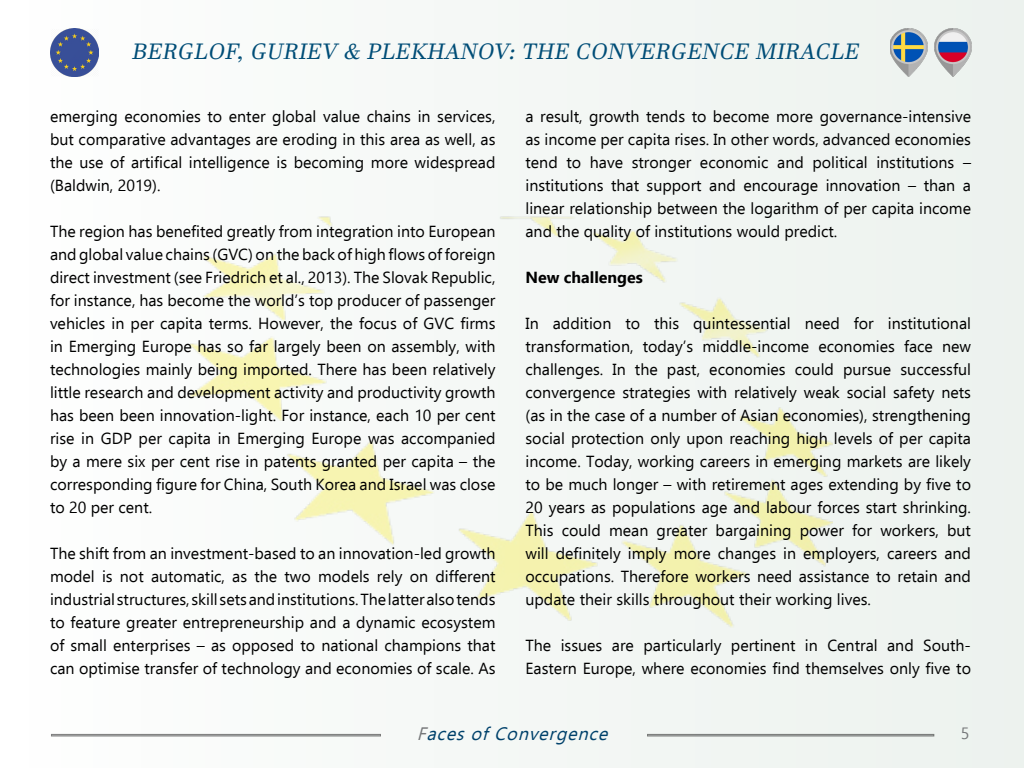
<style>
.page{position:relative;width:1024px;height:768px;background:#f4f8f5}
.page>*{position:absolute;margin:0;border:0;box-sizing:border-box;transform-origin:0 0}
.t1{font:italic 22px "Javanese Text";color:#004d77}
.t2{font:italic 18px "Ebrima";color:#00416b}
.t3{font:16px/23px "Ebrima";color:#000;text-align:justify}
.t4{font:700 16px "Ebrima";color:#000}
.t5{font:16px "Ebrima";color:#757779}
.s1{color:#757779}
</style>
<div class="page">
<img style="left:191px;top:216px;width:642px;height:411px">
<img style="left:50px;top:28px;width:49px;height:48px">
<img style="left:934px;top:28px;width:38px;height:48px">
<img style="left:890px;top:28px;width:37px;height:48px">
<h1 class="t1" style="left:131px;top:39px;width:737px">BERGLOF,GURIEV &amp; PLEKHANOV:THECONVERGENCEMIRACLE</h1>
<p class="t3" style="left:50px;top:105px;width:447px">emerging economies to enter global value chains in services, but comparative advantages are eroding in this area as well, as the use of artifical intelligence is becoming more widespread (Baldwin, 2019).</p>
<p class="t3" style="left:50px;top:220px;width:447px">The region has benefited greatly from integration into European and global value chains (GVC) on the back of high flows of foreign direct investment (see Friedrich et al., 2013). The Slovak Republic, for instance, has become the world’s top producer of passenger vehicles in per capita terms. However, the focus of GVC firms in Emerging Europe has so far largely been on assembly, with technologies mainly being imported. There has been relatively little research and development activity and productivity growth has been been innovation-light. For instance, each 10 per cent rise in GDP per capita in Emerging Europe was accompanied by a mere six per cent rise in patents granted per capita – the corresponding figure for China, South Korea and Israel was close to 20 per cent.</p>
<p class="t3" style="left:50px;top:542px;width:447px">The shift from an investment-based to an innovation-led growth model is not automatic, as the two models rely on different industrial structures, skill sets and institutions. The latter also tends to feature greater entrepreneurship and a dynamic ecosystem of small enterprises – as opposed to national champions that can optimise transfer of technology and economies of scale. As</p>
<p class="t3" style="left:526px;top:105px;width:447px">a result, growth tends to become more governance-intensive as income per capita rises. In other words, advanced economies tend to have stronger economic and political institutions – institutions that support and encourage innovation – than a linear relationship between the logarithm of per capita income and the quality of institutions would predict.</p>
<p class="t4" style="left:526px;top:265px;width:119px">New challenges</p>
<p class="t3" style="left:526px;top:312px;width:447px">In addition to this quintessential need for institutional transformation, today’s middle-income economies face new challenges. In the past, economies could pursue successful convergence strategies with relatively weak social safety nets (as in the case of a number of Asian economies), strengthening social protection only upon reaching high levels of per capita income. Today, working careers in emerging markets are likely to be much longer – with retirement ages extending by five to 20 years as populations age and labour forces start shrinking.<br>This could mean greater bargaining power for workers, but will definitely imply more changes in employers, careers and occupations. Therefore workers need assistance to retain and update their skills throughout their working lives.</p>
<p class="t3" style="left:526px;top:633px;width:447px">The issues are particularly pertinent in Central and South-<br>Eastern Europe, where economies find themselves only five to</p>
<p class="t2" style="left:417px;top:721px;width:199px"><span class="s1">F</span>acesofConvergence</p>
<p class="t5" style="left:961px;top:722px;width:10px">5</p>
</div>
